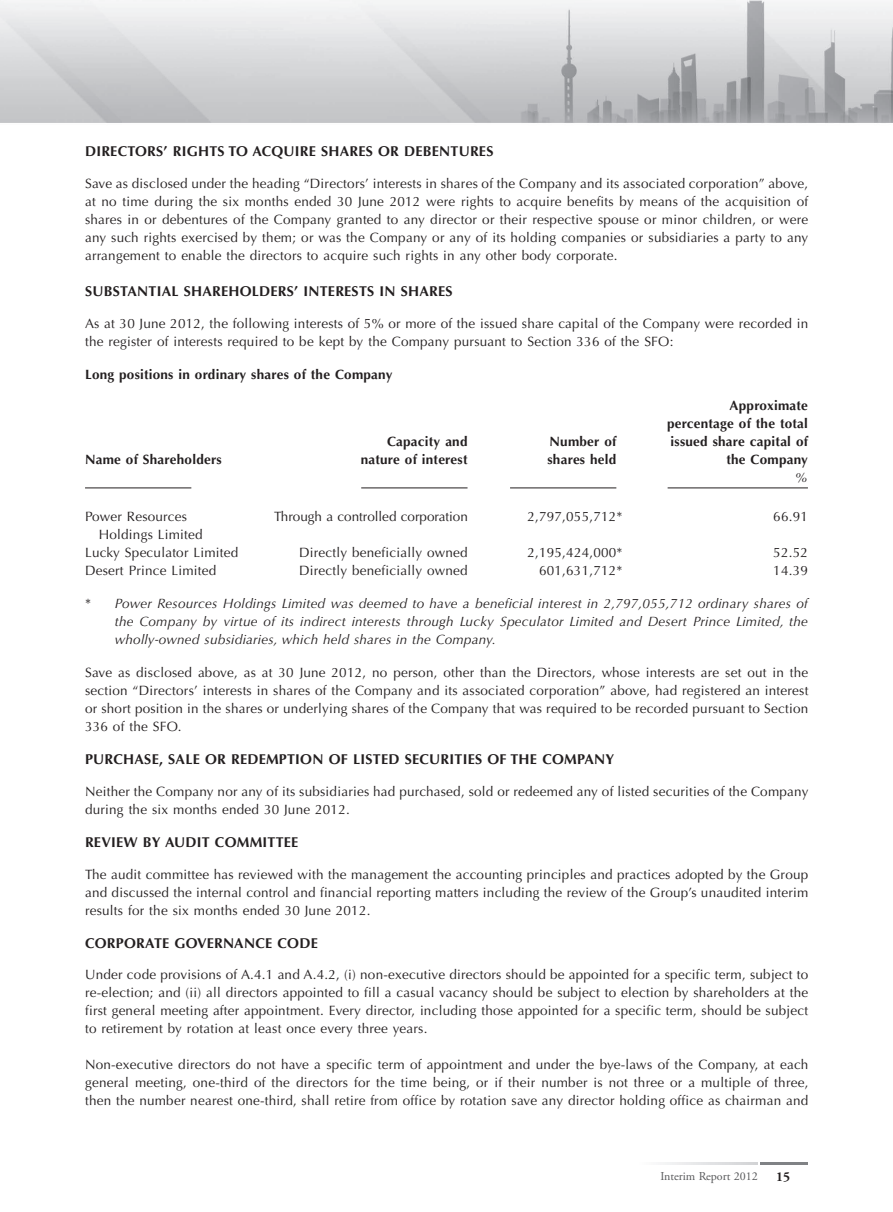
<style>
.page{position:relative;width:893px;height:1212px;background:#fff}
.page>*{position:absolute;margin:0;border:0;box-sizing:border-box;transform-origin:0 0}
.t1{font:700 14.25px "Optima LT Std";letter-spacing:.015em;color:#231f20}
.t2{font:13.5px/18px "Optima LT Std";letter-spacing:.015em;color:#231f20;text-align:justify}
.t3{font:italic 13.5px/18px "Optima LT Std";letter-spacing:.015em;color:#231f20;text-align:justify}
.t4{font:700 13.5px/18px "Optima LT Std";letter-spacing:.015em;color:#231f20;text-align:right}
.t5{font:13.5px "Optima LT Std";letter-spacing:-.005em;color:#231f20}
.t6{font:700 13.5px "Adobe Garamond Pro";color:#231f20}
.t7{font:12px "Adobe Garamond Pro";letter-spacing:-.005em;color:#57585a}
.s1{font-style:normal}
</style>
<div class="page">
<img style="left:0;top:0;width:893px;height:1165px">
<hr style="left:760px;top:1162px;width:48px;height:2px;background:#808285">
<svg style="left:637px;top:1162px;width:121px;height:2px"></svg>
<hr style="left:85px;top:487px;width:106px;height:1px;background:#231f20">
<hr style="left:361px;top:487px;width:106px;height:1px;background:#231f20">
<hr style="left:510px;top:487px;width:106px;height:1px;background:#231f20">
<hr style="left:668px;top:487px;width:140px;height:1px;background:#231f20">
<p class="t1" style="left:85px;top:143px;width:410px">DIRECTORS’ RIGHTS TO ACQUIRE SHARES OR DEBENTURES</p>
<p class="t2" style="left:85px;top:175px;width:725px">Save as disclosed under the heading “Directors’ interests in shares of the Company and its associated corporation” above, at no time during the six months ended 30 June 2012 were rights to acquire benefits by means of the acquisition of shares in or debentures of the Company granted to any director or their respective spouse or minor children, or were any such rights exercised by them; or was the Company or any of its holding companies or subsidiaries a party to any arrangement to enable the directors to acquire such rights in any other body corporate.</p>
<p class="t1" style="left:85px;top:283px;width:369px">SUBSTANTIAL SHAREHOLDERS’ INTERESTS IN SHARES</p>
<p class="t2" style="left:85px;top:314px;width:725px">As at 30 June 2012, the following interests of 5% or more of the issued share capital of the Company were recorded in the register of interests required to be kept by the Company pursuant to Section 336 of the SFO:</p>
<p class="t4" style="left:85px;top:365px;width:309px">Long positions in ordinary shares of the Company</p>
<p class="t4" style="left:667px;top:397px;width:142px">Approximate percentage of the total</p>
<p class="t4" style="left:387px;top:433px;width:82px">Capacity and</p>
<p class="t4" style="left:549px;top:433px;width:69px">Number of</p>
<p class="t4" style="left:671px;top:433px;width:139px">issued share capital of</p>
<p class="t4" style="left:85px;top:451px;width:138px">Name of Shareholders</p>
<p class="t4" style="left:361px;top:451px;width:108px">nature of interest</p>
<p class="t4" style="left:547px;top:451px;width:70px">shares held</p>
<p class="t4" style="left:726px;top:451px;width:83px">the Company</p>
<p class="t3" style="left:794px;top:469px;width:15px">%</p>
<p class="t2" style="left:85px;top:508px;width:104px">Power Resources</p>
<p class="t5" style="left:274px;top:509px;width:195px">Through a controlled corporation</p>
<p class="t2" style="left:527px;top:508px;width:97px">2,797,055,712*</p>
<p class="t2" style="left:773px;top:508px;width:36px">66.91</p>
<p class="t2" style="left:85px;top:526px;width:155px;text-indent:14px">Holdings Limited<br>Lucky Speculator Limited</p>
<p class="t2" style="left:299px;top:544px;width:170px">Directly beneficially owned</p>
<p class="t2" style="left:527px;top:544px;width:97px">2,195,424,000*</p>
<p class="t2" style="left:773px;top:544px;width:36px">52.52</p>
<p class="t2" style="left:85px;top:562px;width:133px">Desert Prince Limited</p>
<p class="t2" style="left:299px;top:562px;width:170px">Directly beneficially owned</p>
<p class="t2" style="left:539px;top:562px;width:85px">601,631,712*</p>
<p class="t2" style="left:773px;top:562px;width:36px">14.39</p>
<p class="t3" style="left:115px;top:595px;width:695px;text-indent:-30px"><span class="s1">*</span> Power Resources Holdings Limited was deemed to have a beneficial interest in 2,797,055,712 ordinary shares of the Company by virtue of its indirect interests through Lucky Speculator Limited and Desert Prince Limited, the wholly-owned subsidiaries, which held shares in the Company.</p>
<p class="t2" style="left:85px;top:664px;width:725px">Save as disclosed above, as at 30 June 2012, no person, other than the Directors, whose interests are set out in the section “Directors’ interests in shares of the Company and its associated corporation” above, had registered an interest or short position in the shares or underlying shares of the Company that was required to be recorded pursuant to Section 336 of the SFO.</p>
<p class="t1" style="left:85px;top:751px;width:531px">PURCHASE, SALE OR REDEMPTION OF LISTED SECURITIES OF TH E COMPANY</p>
<p class="t2" style="left:85px;top:782px;width:725px">Neither the Company nor any of its subsidiaries had purchased, sold or redeemed any of listed securities of the Company during the six months ended 30 June 2012.</p>
<p class="t1" style="left:85px;top:834px;width:215px">REVIEW BY AUDIT COMMITTEE</p>
<p class="t2" style="left:85px;top:865px;width:725px">The audit committee has reviewed with the management the accounting principles and practices adopted by the Group and discussed the internal control and financial reporting matters including the review of the Group’s unaudited interim results for the six months ended 30 June 2012.</p>
<p class="t1" style="left:85px;top:934px;width:234px">CORPORATE GOVERNANCE CODE</p>
<p class="t2" style="left:85px;top:966px;width:725px">Under code provisions of A.4.1 and A.4.2, (i) non-executive directors should be appointed for a specific term, subject to re-election; and (ii) all directors appointed to fill a casual vacancy should be subject to election by shareholders at the first general meeting after appointment. Every director, including those appointed for a specific term, should be subject to retirement by rotation at least once every three years.</p>
<p class="t2" style="left:85px;top:1056px;width:725px">Non-executive directors do not have a specific term of appointment and under the bye-laws of the Company, at each general meeting, one-third of the directors for the time being, or if their number is not three or a multiple of three, then the number nearest one-third, shall retire from office by rotation save any director holding office as chairman and</p>
<p class="t7" style="left:660px;top:1169px;width:99px">Interim Report 2012</p>
<p class="t6" style="left:776px;top:1169px;width:8px">15</p>
</div>
